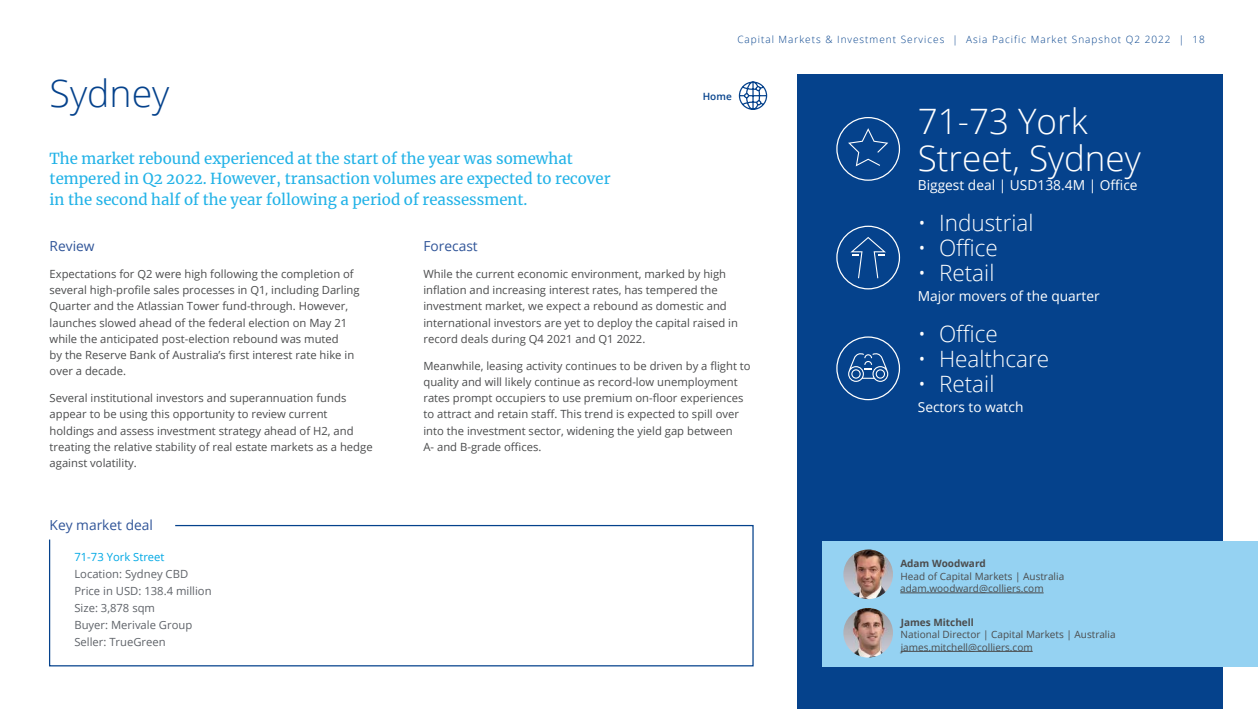
<style>
.page{position:relative;width:1258px;height:709px;background:#fff}
.page>*{position:absolute;margin:0;border:0;box-sizing:border-box;transform-origin:0 0}
.t1{font:300 37.5px "Open Sans";color:#05428c}
.t2{font:300 35px/36.2px "Open Sans";color:#fff}
.t3{font:300 22.5px "Open Sans";color:#fff}
.t4{font:15px/20.6px "Merriweather";color:#21b2e7}
.t5{font:13.75px "Open Sans";color:#fff}
.t6{font:13.75px "Open Sans";color:#2f5498}
.t7{font:11.25px/16.2px "Open Sans";color:#4b4c4d}
.t8{font:11.25px/17px "Open Sans";color:#5f6369}
.t9{font:11.25px "Open Sans";color:#00a8e4}
.t10{font:10px/12.5px "Open Sans";color:#4b4c4d}
.t11{font:300 10px "Open Sans";letter-spacing:.1em;color:#05428c}
.t12{font:700 10px "Open Sans";color:#4b4c4d}
.t13{font:600 10px "Open Sans";color:#05428c}
</style>
<div class="page">
<div style="left:797px;top:74px;width:425px;height:635px;background:#05428c"></div>
<svg style="left:738px;top:81px;width:30px;height:29px"></svg>
<div style="left:822px;top:540px;width:436px;height:126px;background:#95d2f2"></div>
<img style="left:843px;top:549px;width:50px;height:50px;border-radius:25px">
<hr style="left:900px;top:592px;width:144px;height:1px;background:#4b4c4d">
<img style="left:843px;top:608px;width:50px;height:49px;border-radius:25px">
<hr style="left:901px;top:651px;width:132px;height:1px;background:#4b4c4d">
<svg style="left:49px;top:524px;width:705px;height:143px"></svg>
<div style="left:836px;top:226px;width:64px;height:63px;border:1px solid #fff;border-radius:50%"></div>
<svg style="left:850px;top:237px;width:36px;height:41px"></svg>
<div style="left:836px;top:336px;width:64px;height:64px;border:1px solid #fff;border-radius:50%"></div>
<svg style="left:848px;top:353px;width:40px;height:29px"></svg>
<div style="left:836px;top:117px;width:64px;height:64px;border:1px solid #fff;border-radius:50%"></div>
<svg style="left:848px;top:128px;width:40px;height:38px"></svg>
<p class="t11" style="left:737px;top:33px;width:469px">Capital Markets &amp; Investment Services | Asia Pacific Market Snapshot Q2 2022 | 18</p>
<h1 class="t1" style="left:50px;top:67px;width:121px">Sydney</h1>
<p class="t13" style="left:703px;top:89px;width:30px">Home</p>
<h3 class="t4" style="left:50px;top:147px;width:562px">The market rebound experienced at the start of the year was somewhat tempered in Q2 2022. However, transaction volumes are expected to recover in the second half of the year following a period of reassessment.</h3>
<p class="t6" style="left:50px;top:236px;width:46px">Review</p>
<p class="t7" style="left:50px;top:265px;width:312px">Expectations for Q2 were high following the completion of several high-profile sales processes in Q1, including Darling Quarter and the Atlassian Tower fund-through. However, launches slowed ahead of the federal election on May 21 while the anticipated post-election rebound was muted<br>by the Reserve Bank of Australia’s first interest rate hike in over a decade.</p>
<p class="t7" style="left:50px;top:390px;width:325px">Several institutional investors and superannuation funds appear to be using this opportunity to review current holdings and assess investment strategy ahead of H2, and treating the relative stability of real estate markets as a hedge against volatility.</p>
<p class="t6" style="left:423px;top:236px;width:56px">Forecast</p>
<p class="t7" style="left:423px;top:265px;width:316px">While the current economic environment, marked by high inflation and increasing interest rates, has tempered the investment market, we expect a rebound as domestic and international investors are yet to deploy the capital raised in record deals during Q4 2021 and Q1 2022.</p>
<p class="t7" style="left:423px;top:357px;width:329px">Meanwhile, leasing activity continues to be driven by a flight to quality and will likely continue as record-low unemployment rates prompt occupiers to use premium on-floor experiences to attract and retain staff. This trend is expected to spill over into the investment sector, widening the yield gap between<br>A- and B-grade offices.</p>
<p class="t6" style="left:50px;top:515px;width:105px">Key market deal</p>
<p class="t9" style="left:74px;top:548px;width:92px">71-73 York Street</p>
<p class="t8" style="left:74px;top:564px;width:139px">Location: Sydney CBD<br>Price in USD: 138.4 million<br>Size: 3,878 sqm<br>Buyer: Merivale Group<br>Seller: TrueGreen</p>
<h2 class="t2" style="left:918px;top:102px;width:225px">71-73 York<br>Street, Sydney</h2>
<p class="t5" style="left:918px;top:176px;width:221px">Biggest deal | USD138.4M | Office</p>
<h3 class="t3" style="left:918px;top:208px;width:117px">• Industrial</h3>
<h3 class="t3" style="left:918px;top:233px;width:82px">• Office</h3>
<h3 class="t3" style="left:918px;top:258px;width:78px">• Retail</h3>
<p class="t5" style="left:918px;top:287px;width:183px">Major movers of the quarter</p>
<h3 class="t3" style="left:918px;top:318px;width:82px">• Office</h3>
<h3 class="t3" style="left:918px;top:343px;width:133px">• Healthcare</h3>
<h3 class="t3" style="left:918px;top:368px;width:78px">• Retail</h3>
<p class="t5" style="left:918px;top:397px;width:107px">Sectors to watch</p>
<p class="t12" style="left:900px;top:556px;width:87px">Adam Woodward</p>
<p class="t10" style="left:900px;top:569px;width:165px">Head of Capital Markets | Australia adam.woodward@colliers.com</p>
<p class="t12" style="left:901px;top:615px;width:75px">James Mitchell</p>
<p class="t10" style="left:901px;top:628px;width:216px">National Director | Capital Markets | Australia james.mitchell@colliers.com</p>
</div>
